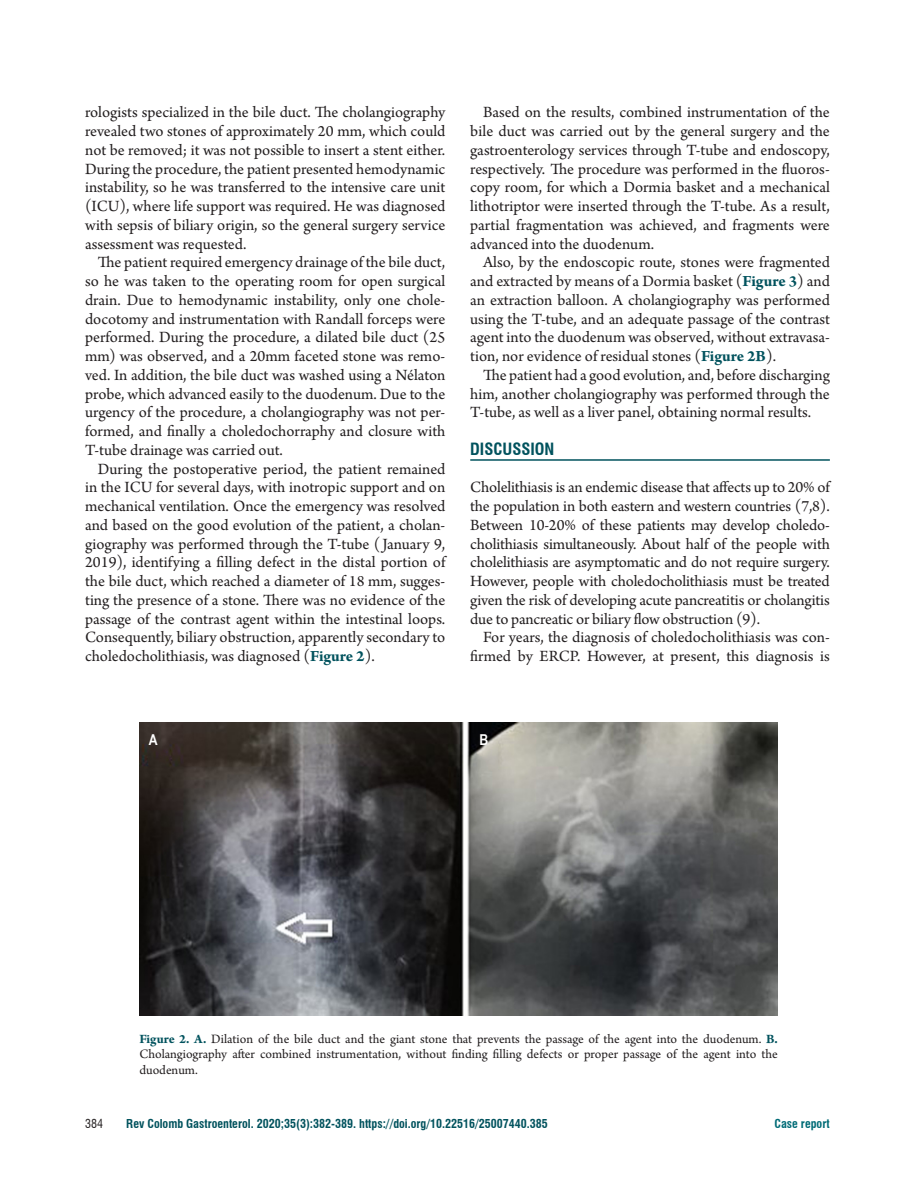
<style>
.page{position:relative;width:915px;height:1188px;background:#fff}
.page>*{position:absolute;margin:0;border:0;box-sizing:border-box;transform-origin:0 0}
.Texto_con_sangría{font:16.5px/18.8px "Arno Pro";color:#231f20;text-align:justify}
.Texto{font:16.5px/18.8px "Arno Pro";letter-spacing:-.01em;color:#231f20;text-align:justify}
.Título_1{font:700 condensed 16.5px "Swiss 721 BT";color:#00525d}
.BOLD_FIGURAS{font:700 15px "Arial Narrow";color:#fff}
.Títulos_tablas_y_fig{font:13.5px/15.8px "Arno Pro";color:#231f20;text-align:justify}
.t1{font:700 condensed 12px "Swiss 721 BT";color:#00525d}
.t2{font:700 condensed 12px "Swiss 721 BT";color:#006b76}
.t3{font:condensed 12px "Swiss 721 BT";color:#231f20}
.s1{font-weight:700;color:#00525d}
</style>
<div class="page">
<hr style="left:470px;top:459px;width:359px;height:2px;background:#00525d">
<img style="left:139px;top:722px;width:638px;height:294px">
<p class="Texto_con_sangría" style="left:85px;top:104px;width:361px">rologists specialized in the bile duct. The cholangiography revealed two stones of approximately 20 mm, which could not be removed; it was not possible to insert a stent either.<br>During the procedure, the patient presented hemodynamic instability, so he was transferred to the intensive care unit (ICU), where life support was required. He was diagnosed with sepsis of biliary origin, so the general surgery service assessment was requested.</p>
<p class="Texto_con_sangría" style="left:85px;top:254px;width:361px;text-indent:13px">The patient required emergency drainage of the bile duct, so he was taken to the operating room for open surgical drain. Due to hemodynamic instability, only one chole&shy;docotomy and instrumentation with Randall forceps were performed. During the procedure, a dilated bile duct (25 mm) was observed, and a 20mm faceted stone was remo&shy;ved. In addition, the bile duct was washed using a Nélaton probe, which advanced easily to the duodenum. Due to the urgency of the procedure, a cholangiography was not per&shy;formed, and finally a choledochorraphy and closure with T-tube drainage was carried out.</p>
<p class="Texto_con_sangría" style="left:85px;top:460px;width:361px;text-indent:13px">During the postoperative period, the patient remained in the ICU for several days, with inotropic support and on mechanical ventilation. Once the emergency was resolved and based on the good evolution of the patient, a cholan&shy;giography was performed through the T-tube ( January 9, 2019), identifying a filling defect in the distal portion of the bile duct, which reached a diameter of 18 mm, sugges&shy;ting the presence of a stone. There was no evidence of the passage of the contrast agent within the intestinal loops.<br>Consequently, biliary obstruction, apparently secondary to choledocholithiasis, was diagnosed (<span class="s1">Figure 2</span>).</p>
<p class="Texto_con_sangría" style="left:470px;top:104px;width:361px;text-indent:13px">Based on the results, combined instrumentation of the bile duct was carried out by the general surgery and the gastroenterology services through T-tube and endoscopy, respectively. The procedure was performed in the fluoros&shy;copy room, for which a Dormia basket and a mechanical lithotriptor were inserted through the T-tube. As a result, partial fragmentation was achieved, and fragments were advanced into the duodenum.</p>
<p class="Texto_con_sangría" style="left:470px;top:254px;width:361px;text-indent:13px">Also, by the endoscopic route, stones were fragmented and extracted by means of a Dormia basket (<span class="s1">Figure 3</span>) and an extraction balloon. A cholangiography was performed using the T-tube, and an adequate passage of the contrast agent into the duodenum was observed, without extravasa&shy;tion, nor evidence of residual stones (<span class="s1">Figure 2B</span>).</p>
<p class="Texto_con_sangría" style="left:470px;top:367px;width:361px;text-indent:13px">The patient had a good evolution, and, before discharging him, another cholangiography was performed through the T-tube, as well as a liver panel, obtaining normal results.</p>
<p class="Título_1" style="left:470px;top:439px;width:86px">DISCUSSION</p>
<p class="Texto" style="left:470px;top:479px;width:361px">Cholelithiasis is an endemic disease that affects up to 20% of the population in both eastern and western countries (7,8).<br>Between 10-20% of these patients may develop choledo&shy;cholithiasis simultaneously. About half of the people with cholelithiasis are asymptomatic and do not require surgery.<br>However, people with choledocholithiasis must be treated given the risk of developing acute pancreatitis or cholangitis due to pancreatic or biliary flow obstruction (9).</p>
<p class="Texto_con_sangría" style="left:470px;top:629px;width:361px;text-align:right">For years, the diagnosis of choledocholithiasis was con&shy;firmed by ERCP. However, at present, this diagnosis is</p>
<p class="BOLD_FIGURAS" style="left:149px;top:728px;width:10px">A</p>
<p class="BOLD_FIGURAS" style="left:479px;top:728px;width:10px">B</p>
<p class="Títulos_tablas_y_fig" style="left:139px;top:1032px;width:639px"><span class="s1">Figure 2. A.</span> Dilation of the bile duct and the giant stone that prevents the passage of the agent into the duodenum. <span class="s1">B.<br></span>Cholangiography after combined instrumentation, without finding filling defects or proper passage of the agent into the duodenum.</p>
<p class="t3" style="left:85px;top:1116px;width:19px">384</p>
<p class="t1" style="left:126px;top:1117px;width:423px">Rev Colomb Gastroenterol. 2020;35(3):382-389. https://doi.org/10.22516/25007440.385</p>
<p class="t2" style="left:774px;top:1117px;width:57px">Case report</p>
</div>
